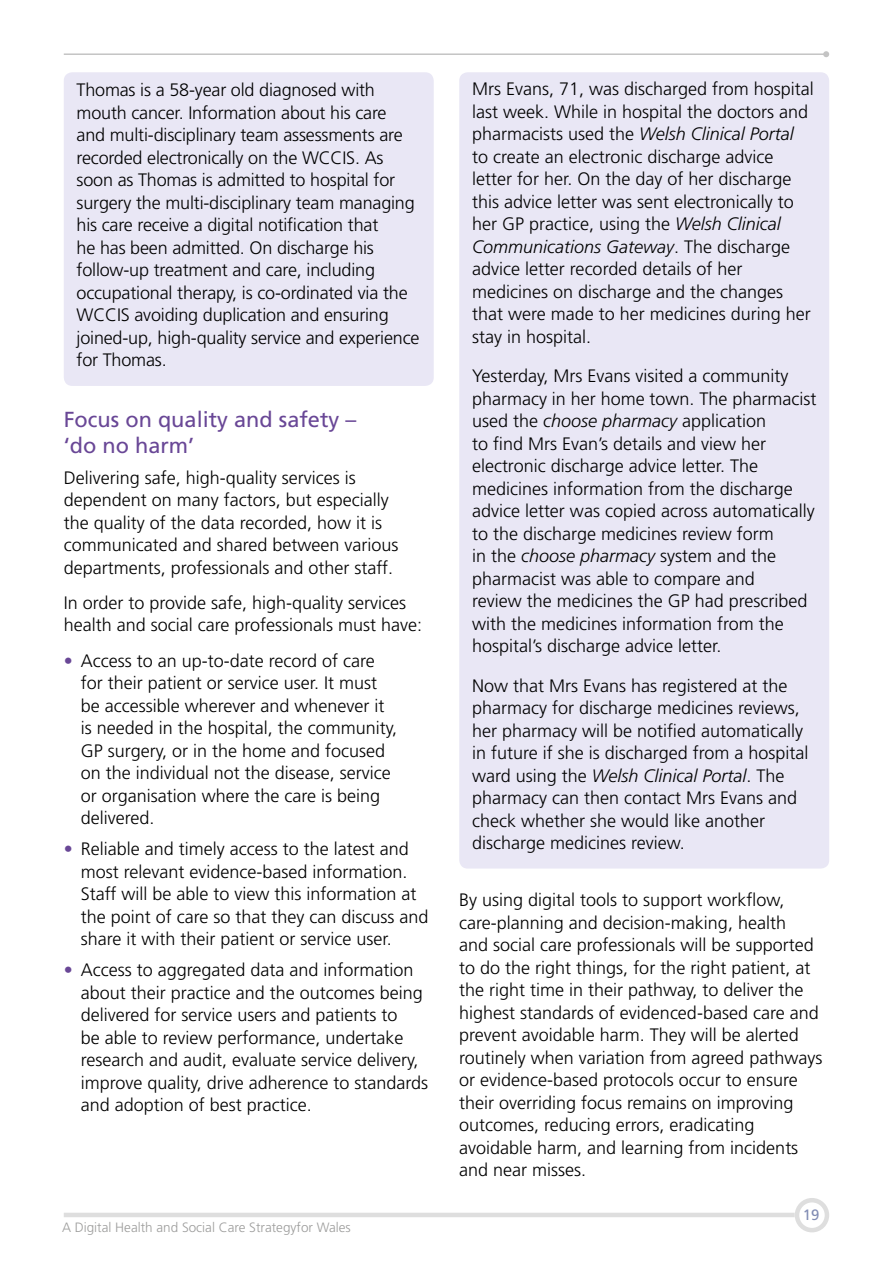
<style>
.page{position:relative;width:893px;height:1263px;background:#fff}
.page>*{position:absolute;margin:0;border:0;box-sizing:border-box;transform-origin:0 0}
.t1{font:21.75px/26.1px "Frutiger LT Std";color:#694796}
.patient_studies{font:300 18px/22.5px "Frutiger LT Std";color:#000}
.main_text{font:300 18px/22.5px "Frutiger LT Std";color:#000}
.t2{font:15px "Frutiger LT Std";color:#818cb4}
.t3{font:300 13.5px "Frutiger LT Std";color:#9d9d9c}
.s1{color:#694796}
.s2{font-style:italic}
</style>
<div class="page">
<div style="left:795px;top:1198px;width:34px;height:34px;border:4px solid #dedede;border-radius:50%"></div>
<hr style="left:64px;top:1213px;width:731px;height:4px;background:#dedede">
<hr style="left:64px;top:53px;width:762px;height:2px;background:#c4c4c4">
<svg style="left:823px;top:51px;width:6px;height:6px"></svg>
<div style="left:64px;top:72px;width:370px;height:314px;background:#e9e7f5;border-radius:9px"></div>
<div style="left:459px;top:72px;width:370px;height:796px;background:#e9e7f5;border-radius:9px"></div>
<p class="patient_studies" style="left:77px;top:79px;width:344px">Thomas is a 58-year old diagnosed with mouth cancer. Information about his care and multi-disciplinary team assessments are recorded electronically on the WCCIS. As soon as Thomas is admitted to hospital for surgery the multi-disciplinary team managing his care receive a digital notification that<br>he has been admitted. On discharge his follow-up treatment and care, including occupational therapy, is co-ordinated via the WCCIS avoiding duplication and ensuring joined-up, high-quality service and experience for Thomas.</p>
<h4 class="t1" style="left:64px;top:406px;width:294px">Focus on quality and safety – ‘do no harm’</h4>
<p class="main_text" style="left:64px;top:466px;width:336px">Delivering safe, high-quality services is dependent on many factors, but especially the quality of the data recorded, how it is communicated and shared between various departments, professionals and other staff.</p>
<p class="main_text" style="left:64px;top:592px;width:360px">In order to provide safe, high-quality services health and social care professionals must have:</p>
<p class="main_text" style="left:81px;top:649px;width:318px;text-indent:-17px"><span class="s1">•</span> Access to an up-to-date record of care for their patient or service user. It must be accessible wherever and whenever it is needed in the hospital, the community, GP surgery, or in the home and focused on the individual not the disease, service or organisation where the care is being delivered.</p>
<p class="main_text" style="left:81px;top:838px;width:349px;text-indent:-17px"><span class="s1">•</span> Reliable and timely access to the latest and most relevant evidence-based information.<br>Staff will be able to view this information at the point of care so that they can discuss and share it with their patient or service user.</p>
<p class="main_text" style="left:81px;top:959px;width:349px;text-indent:-17px"><span class="s1">•</span> Access to aggregated data and information about their practice and the outcomes being delivered for service users and patients to<br>be able to review performance, undertake research and audit, evaluate service delivery, improve quality, drive adherence to standards and adoption of best practice.</p>
<p class="t3" style="left:62px;top:1220px;width:290px">A Digital Health and Social Care Strategyfor Wales</p>
<p class="patient_studies" style="left:472px;top:78px;width:343px">Mrs Evans, 71, was discharged from hospital last week. While in hospital the doctors and pharmacists used the <span class="s2">Welsh Clinical Portal </span>to create an electronic discharge advice letter for her. On the day of her discharge this advice letter was sent electronically to her GP practice, using the <span class="s2">Welsh Clinical Communications Gateway</span>. The discharge advice letter recorded details of her medicines on discharge and the changes that were made to her medicines during her stay in hospital.</p>
<p class="patient_studies" style="left:472px;top:365px;width:346px">Yesterday, Mrs Evans visited a community pharmacy in her home town. The pharmacist used the <span class="s2">choose pharmacy</span> application<br>to find Mrs Evan’s details and view her electronic discharge advice letter. The medicines information from the discharge advice letter was copied across automatically to the discharge medicines review form<br>in the <span class="s2">choose pharmacy</span> system and the pharmacist was able to compare and<br>review the medicines the GP had prescribed with the medicines information from the hospital’s discharge advice letter.</p>
<p class="patient_studies" style="left:472px;top:675px;width:338px">Now that Mrs Evans has registered at the pharmacy for discharge medicines reviews, her pharmacy will be notified automatically in future if she is discharged from a hospital ward using the <span class="s2">Welsh Clinical Portal</span>. The pharmacy can then contact Mrs Evans and check whether she would like another discharge medicines review.</p>
<p class="main_text" style="left:459px;top:889px;width:365px">By using digital tools to support workflow, care-planning and decision-making, health<br>and social care professionals will be supported to do the right things, for the right patient, at the right time in their pathway, to deliver the highest standards of evidenced-based care and prevent avoidable harm. They will be alerted routinely when variation from agreed pathways or evidence-based protocols occur to ensure their overriding focus remains on improving outcomes, reducing errors, eradicating avoidable harm, and learning from incidents and near misses.</p>
<p class="t2" style="left:803px;top:1206px;width:18px">19</p>
</div>
